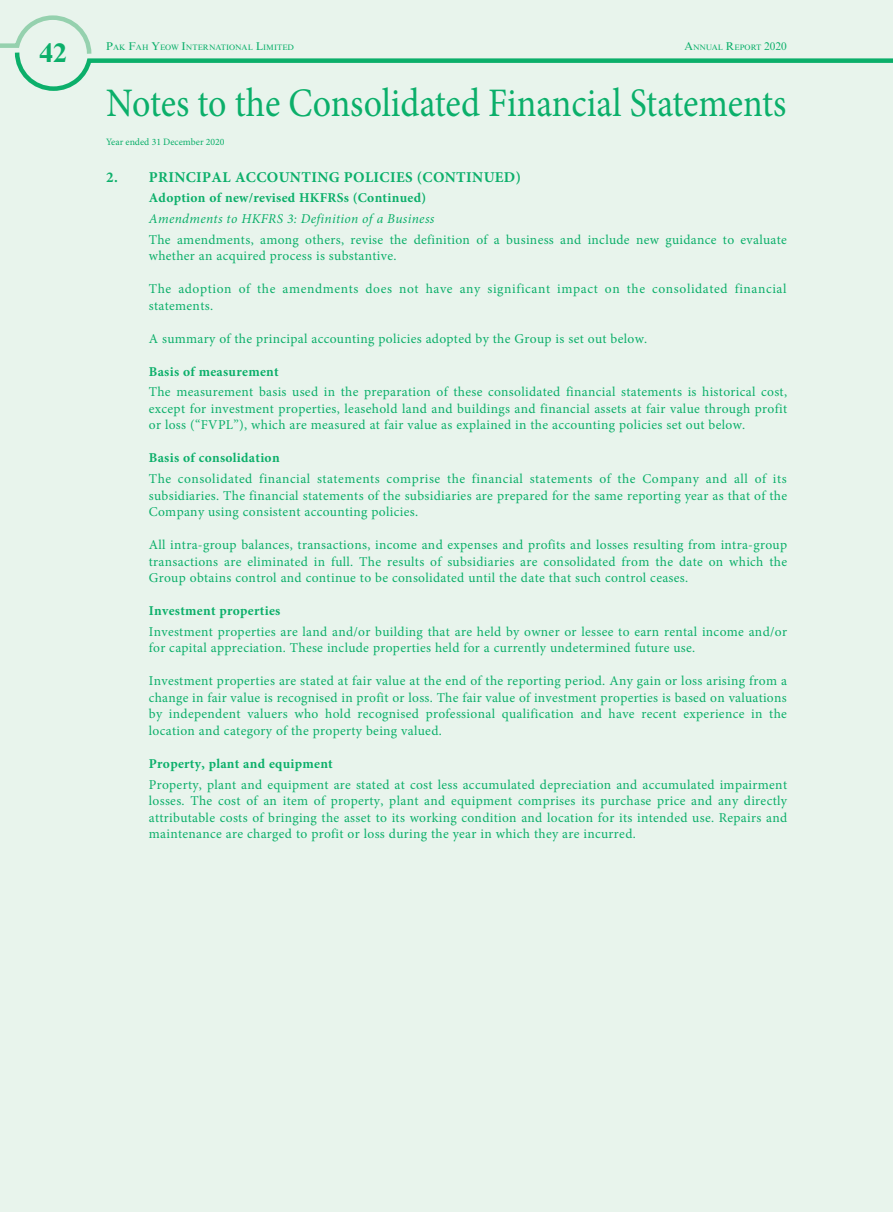
<style>
.page{position:relative;width:893px;height:1212px;background:#e8f4ec}
.page>*{position:absolute;margin:0;border:0;box-sizing:border-box;transform-origin:0 0}
.t1{font:40.5px "Minion Pro";letter-spacing:-.005em;color:#0baf6a;scale:.89 1}
.t2{font:700 27px "Times New Roman MT Std";color:#0baf6a}
._01_H1{font:700 15px "Minion Pro";letter-spacing:.02em;color:#0baf6a}
._00_txt{font:13.5px/16.5px "Minion Pro";letter-spacing:.025em;color:#0baf6a;text-align:justify}
._02_H2{font:700 13.5px "Minion Pro";letter-spacing:.02em;color:#0baf6a}
._00_txt-2{font:13.5px/16.5px "Minion Pro";letter-spacing:.045em;color:#0baf6a}
._04_H4{font:italic 13.5px "Minion Pro";letter-spacing:.025em;color:#0baf6a}
.t3{font:9.75px "Minion Pro";color:#0baf6a}
.t4{font:7.8px "Times New Roman MT Std";color:#0baf6a}
.s1{font-size:11.25px}
</style>
<div class="page">
<svg style="left:0;top:15px;width:893px;height:76px"></svg>
<h2 class="t2" style="left:40px;top:36px;width:28px">42</h2>
<p class="t4" style="left:106px;top:43px;width:189px"><span class="s1">P</span>AK <span class="s1">F</span>AH <span class="s1">Y</span>EOW <span class="s1">I</span>NTERNATIONAL <span class="s1">L</span>IMITED</p>
<p class="t4" style="left:684px;top:43px;width:104px"><span class="s1">A</span>NNUAL <span class="s1">R</span>EPORT <span class="s1">2020</span></p>
<h1 class="t1" style="left:106px;top:76px;width:766px">Notes to the Consolidated Financial Statements</h1>
<p class="t3" style="left:106px;top:135px;width:120px">Year ended 31 December 2020</p>
<p class="_01_H1" style="left:106px;top:167px;width:416px">2. PRINCIPAL ACCOUNTING POLICIES (CONTINUED)</p>
<p class="_02_H2" style="left:149px;top:188px;width:279px">Adoption of new/revised HKFRSs (Continued)</p>
<p class="_04_H4" style="left:149px;top:209px;width:287px">Amendments to HKFRS 3: Definition of a Business</p>
<p class="_00_txt" style="left:149px;top:231px;width:640px">The amendments, among others, revise the definition of a business and include new guidance to evaluate whether an acquired process is substantive.</p>
<p class="_00_txt-2" style="left:149px;top:280px;width:639px">The adoption of the amendments does not have any significant impact on the consolidated financial statements.</p>
<p class="_00_txt" style="left:149px;top:330px;width:500px">A summary of the principal accounting policies adopted by the Group is set out below.</p>
<p class="_02_H2" style="left:149px;top:362px;width:131px">Basis of measurement</p>
<p class="_00_txt" style="left:149px;top:384px;width:640px">The measurement basis used in the preparation of these consolidated financial statements is historical cost, except for investment properties, leasehold land and buildings and financial assets at fair value through profit or loss (“FVPL”), which are measured at fair value as explained in the accounting policies set out below.</p>
<p class="_02_H2" style="left:149px;top:448px;width:132px">Basis of consolidation</p>
<p class="_00_txt" style="left:149px;top:470px;width:640px">The consolidated financial statements comprise the financial statements of the Company and all of its subsidiaries. The financial statements of the subsidiaries are prepared for the same reporting year as that of the Company using consistent accounting policies.</p>
<p class="_00_txt" style="left:149px;top:536px;width:640px">All intra-group balances, transactions, income and expenses and profits and losses resulting from intra-group transactions are eliminated in full. The results of subsidiaries are consolidated from the date on which the Group obtains control and continue to be consolidated until the date that such control ceases.</p>
<p class="_02_H2" style="left:149px;top:601px;width:133px">Investment properties</p>
<p class="_00_txt" style="left:149px;top:623px;width:640px">Investment properties are land and/or building that are held by owner or lessee to earn rental income and/or for capital appreciation. These include properties held for a currently undetermined future use.</p>
<p class="_00_txt" style="left:149px;top:673px;width:640px">Investment properties are stated at fair value at the end of the reporting period. Any gain or loss arising from a change in fair value is recognised in profit or loss. The fair value of investment properties is based on valuations by independent valuers who hold recognised professional qualification and have recent experience in the location and category of the property being valued.</p>
<p class="_02_H2" style="left:149px;top:754px;width:186px">Property, plant and equipment</p>
<p class="_00_txt" style="left:149px;top:776px;width:640px">Property, plant and equipment are stated at cost less accumulated depreciation and accumulated impairment losses. The cost of an item of property, plant and equipment comprises its purchase price and any directly attributable costs of bringing the asset to its working condition and location for its intended use. Repairs and maintenance are charged to profit or loss during the year in which they are incurred.</p>
</div>
